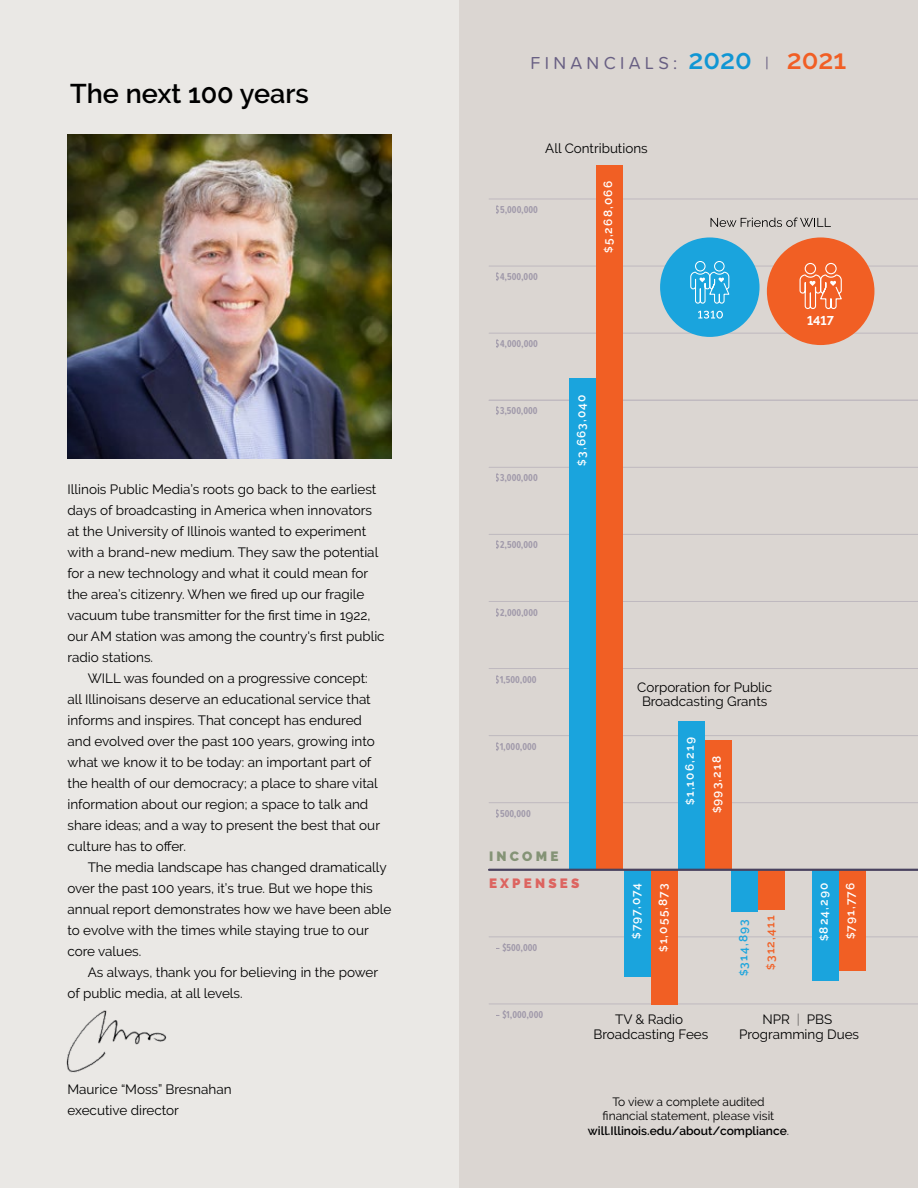
<style>
.page{position:relative;width:918px;height:1188px;background:#fff}
.page>*{position:absolute;margin:0;border:0;box-sizing:border-box;transform-origin:0 0}
.t1{font:600 27px "Raleway";color:#000}
.t2{font:18px "Proxima Soft";letter-spacing:.24em;color:#685f83}
.t3{font:13.5px/21px "Raleway";color:#000}
.t4{font:13.35px/14.9px "Raleway";color:#000;text-align:center}
.t5{font:900 13.35px "Raleway";letter-spacing:.24em;color:#dd6460}
.t6{font:900 13.35px "Raleway";letter-spacing:.24em;color:#849376}
.t7{font:700 12.6px "Raleway";color:#fff}
.t8{font:12px/14.4px "Raleway";color:#000;text-align:center}
.t9{font:600 12px "Raleway";letter-spacing:.1em;color:#fff}
.t10{font:600 12px "Raleway";letter-spacing:.1em;color:#1aa4dd}
.t11{font:600 12px "Raleway";letter-spacing:.1em;color:#f15f24}
.t12{font:700 10.5px "Proxima Soft Ex Cn";color:#675e83}
.s1{font-family:"Raleway";font-weight:600;font-size:27.3px;color:#1096d4}
.s2{font-family:"Raleway";font-weight:600;font-size:27.3px;color:#f15e24}
.s3{font-size:10.5px}
.s4{color:rgb(0 0 0/.5)}
.s5{font-weight:600}
</style>
<div class="page">
<div style="left:0;top:0;width:459px;height:1188px;background:#eae8e5"></div>
<div style="left:459px;top:0;width:459px;height:1188px;background:#dbd6d2"></div>
<hr style="left:489px;top:802px;width:429px;height:1px;background:#675e83">
<hr style="left:489px;top:936px;width:429px;height:1px;background:#675e83">
<hr style="left:489px;top:1003px;width:429px;height:1px;background:#675e83">
<hr style="left:489px;top:735px;width:429px;height:1px;background:#675e83">
<hr style="left:489px;top:668px;width:429px;height:1px;background:#675e83">
<hr style="left:489px;top:601px;width:429px;height:1px;background:#675e83">
<hr style="left:489px;top:534px;width:429px;height:1px;background:#675e83">
<hr style="left:489px;top:467px;width:429px;height:1px;background:#675e83">
<hr style="left:489px;top:400px;width:429px;height:1px;background:#675e83">
<hr style="left:489px;top:333px;width:429px;height:1px;background:#675e83">
<hr style="left:489px;top:266px;width:429px;height:1px;background:#675e83">
<hr style="left:489px;top:199px;width:429px;height:1px;background:#675e83">
<div style="left:569px;top:378px;width:27px;height:492px;background:#1aa4dd"></div>
<div style="left:596px;top:165px;width:27px;height:705px;background:#f15f24"></div>
<div style="left:678px;top:721px;width:27px;height:149px;background:#1aa4dd"></div>
<div style="left:705px;top:740px;width:26px;height:130px;background:#f15f24"></div>
<div style="left:624px;top:870px;width:27px;height:107px;background:#1aa4dd"></div>
<div style="left:651px;top:870px;width:27px;height:135px;background:#f15f24"></div>
<div style="left:731px;top:870px;width:27px;height:42px;background:#1aa4dd"></div>
<div style="left:812px;top:870px;width:27px;height:110px;background:#1aa4dd"></div>
<div style="left:758px;top:870px;width:27px;height:39px;background:#f15f24"></div>
<div style="left:839px;top:870px;width:27px;height:101px;background:#f15f24"></div>
<hr style="left:489px;top:869px;width:429px;height:2px;background:#49425f">
<div style="left:660px;top:237px;width:100px;height:100px;background:#1aa4dd;border-radius:50%"></div>
<svg style="left:698px;top:311px;width:25px;height:8px"></svg>
<div style="left:695px;top:261px;width:11px;height:11px;border:1px solid #fff;border-radius:50%"></div>
<div style="left:714px;top:261px;width:11px;height:11px;border:1px solid #fff;border-radius:50%"></div>
<svg style="left:690px;top:271px;width:40px;height:33px"></svg>
<div style="left:767px;top:237px;width:107px;height:108px;background:#f15f24;border-radius:50%"></div>
<div style="left:805px;top:263px;width:11px;height:11px;border:1px solid #fff;border-radius:50%"></div>
<div style="left:825px;top:263px;width:12px;height:11px;border:1px solid #fff;border-radius:50%"></div>
<svg style="left:799px;top:274px;width:43px;height:35px"></svg>
<svg style="left:711px;top:218px;width:120px;height:9px"></svg>
<img style="left:68px;top:135px;width:324px;height:324px">
<img style="left:59px;top:1007px;width:115px;height:68px">
<h1 class="t1" style="left:70px;top:78px;width:240px">The next 100 years</h1>
<p class="t3" style="left:68px;top:478px;width:319px">Illinois Public Media’s roots go back to the earliest days of broadcasting in America when innovators at the University of Illinois wanted to experiment with a brand-new medium. They saw the potential for a new technology and what it could mean for the area’s citizenry. When we fired up our fragile vacuum tube transmitter for the first time in 1922, our AM station was among the country's first public radio stations.</p>
<p class="t3" style="left:68px;top:667px;width:314px;text-indent:20px">WILL was founded on a progressive concept: all Illinoisans deserve an educational service that informs and inspires. That concept has endured and evolved over the past 100 years, growing into what we know it to be today: an important part of the health of our democracy; a place to share vital information about our region; a space to talk and share ideas; and a way to present the best that our culture has to offer.</p>
<p class="t3" style="left:68px;top:856px;width:325px;text-indent:20px">The media landscape has changed dramatically over the past 100 years, it’s true. But we hope this annual report demonstrates how we have been able to evolve with the times while staying true to our core values.</p>
<p class="t3" style="left:68px;top:961px;width:312px;text-indent:20px">As always, thank you for believing in the power of public media, at all levels.</p>
<p class="t3" style="left:68px;top:1078px;width:166px">Maurice “Moss” Bresnahan executive director</p>
<h2 class="t2" style="left:531px;top:49px;width:317px">FINANCIALS: <span class="s1">2020</span> | <span class="s2">2021</span></h2>
<p class="t4" style="left:545px;top:140px;width:104px">All Contributions</p>
<p class="t12" style="left:496px;top:202px;width:44px">$5,000,000</p>
<p class="t12" style="left:496px;top:269px;width:43px">$4,500,000</p>
<p class="t12" style="left:496px;top:336px;width:43px">$4,000,000</p>
<p class="t12" style="left:496px;top:403px;width:43px">$3,500,000</p>
<p class="t12" style="left:496px;top:470px;width:43px">$3,000,000</p>
<p class="t12" style="left:496px;top:537px;width:43px">$2,500,000</p>
<p class="t12" style="left:496px;top:604px;width:43px">$2,000,000</p>
<p class="t9" style="left:601px;top:253px;width:73px;rotate:-90deg"><span class="s3">$</span>5,268,066</p>
<p class="t9" style="left:574px;top:466px;width:73px;rotate:-90deg"><span class="s3">$</span>3,663,040</p>
<p class="t12" style="left:496px;top:671px;width:42px">$1,500,000</p>
<p class="t12" style="left:496px;top:738px;width:42px">$1,000,000</p>
<p class="t12" style="left:496px;top:806px;width:36px">$500,000</p>
<p class="t6" style="left:489px;top:849px;width:71px">INCOME</p>
<p class="t5" style="left:489px;top:876px;width:92px">EXPENSES</p>
<p class="t12" style="left:496px;top:940px;width:43px">– $500,000</p>
<p class="t4" style="left:637px;top:679px;width:137px">Corporation for Public<br>Broadcasting Grants</p>
<p class="t9" style="left:683px;top:805px;width:69px;rotate:-90deg"><span class="s3">$</span>1,106,219</p>
<p class="t9" style="left:710px;top:813px;width:59px;rotate:-90deg"><span class="s3">$</span>993,218</p>
<p class="t9" style="left:629px;top:939px;width:57px;rotate:-90deg"><span class="s3">$</span>797,074</p>
<p class="t9" style="left:656px;top:952px;width:70px;rotate:-90deg"><span class="s3">$</span>1,055,873</p>
<p class="t10" style="left:737px;top:976px;width:59px;rotate:-90deg"><span class="s3">$</span>314,893</p>
<p class="t11" style="left:763px;top:970px;width:56px;rotate:-90deg"><span class="s3">$</span>312,411</p>
<p class="t7" style="left:807px;top:314px;width:28px">1417</p>
<p class="t9" style="left:817px;top:941px;width:60px;rotate:-90deg"><span class="s3">$</span>824,290</p>
<p class="t9" style="left:843px;top:939px;width:58px;rotate:-90deg"><span class="s3">$</span>791,776</p>
<p class="t12" style="left:496px;top:1007px;width:49px">– $1,000,000</p>
<p class="t4" style="left:594px;top:1012px;width:116px">TV &amp; Radio<br>Broadcasting Fees</p>
<p class="t4" style="left:739px;top:1012px;width:121px">NPR <span class="s4">|</span> PBS<br>Programming Dues</p>
<p class="t8" style="left:588px;top:1094px;width:203px">To view a complete audited<br>financial statement, please visit <span class="s5">will.Illinois.edu/about/compliance</span>.</p>
</div>
